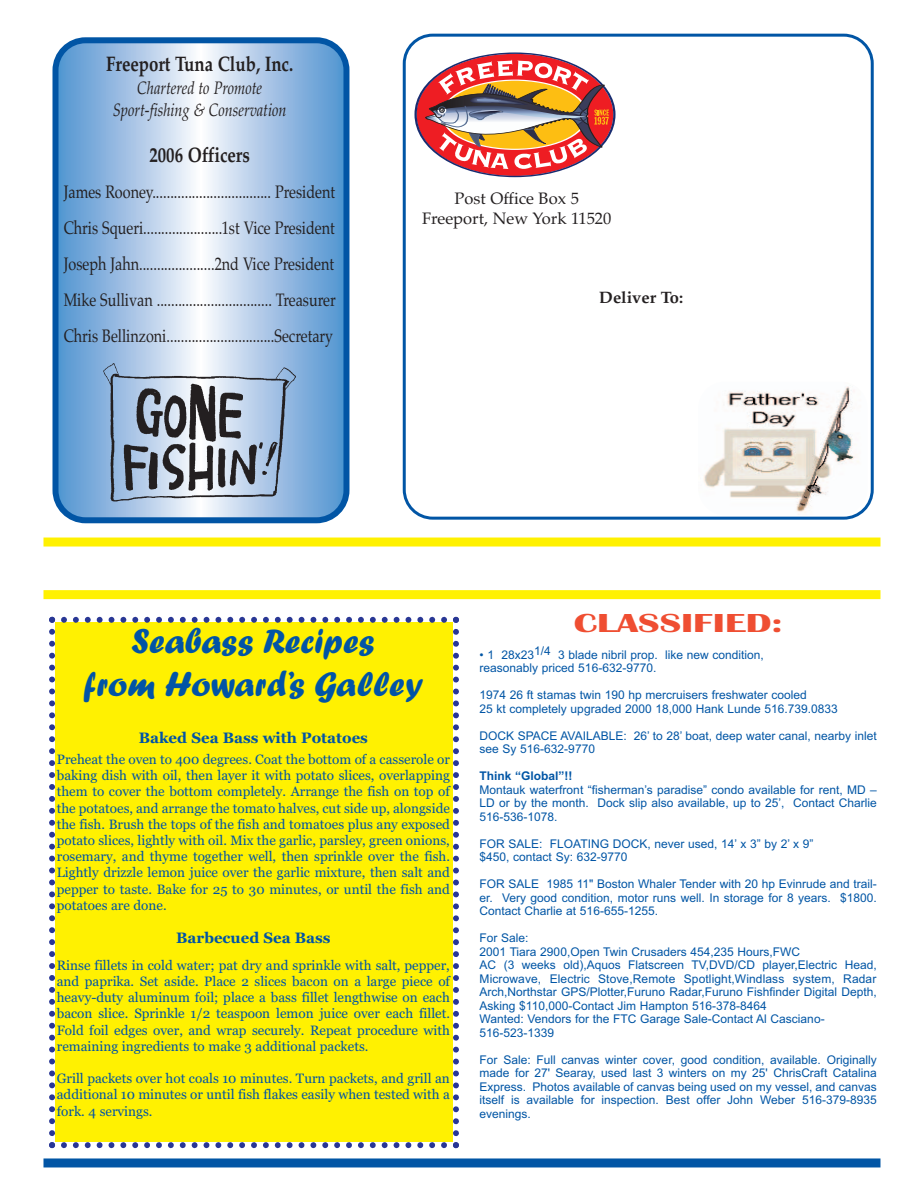
<style>
.page{position:relative;width:918px;height:1188px;background:#fff}
.page>*{position:absolute;margin:0;border:0;box-sizing:border-box;transform-origin:0 0}
.t1{font:36px/43.2px "Forte MT Std";color:#0154a6;text-align:center}
.t2{font:700 27px "Britannic";color:#ef4e32;scale:1.45 1}
.t3{font:700 21px "Palatino";color:#231f20;scale:.8 1}
.t4{font:18px/36px "Palatino";color:#231f20;text-align:justify;scale:.8 1}
.t5{font:italic 18px/21.9px "Palatino";color:#231f20;text-align:center;scale:.8 1}
.t6{font:16.5px/20.1px "Palatino";color:#231f20;text-align:center}
.t7{font:700 16.5px "Palatino";color:#231f20}
.t8{font:700 15px "Georgia";color:#0154a6}
.t9{font:13.5px/16.2px "Georgia";color:#0154a6;text-align:justify}
.t10{font:12px/13.5px "Arial";color:#0155a5}
.t11{font:700 12px "Arial";color:#0155a5}
</style>
<div class="page">
<svg style="left:403px;top:34px;width:471px;height:486px"></svg>
<div style="left:43px;top:590px;width:837px;height:9px;background:#fff101"></div>
<svg style="left:52px;top:37px;width:297px;height:486px;background:#95bae0"></svg>
<img style="left:102px;top:363px;width:194px;height:140px">
<svg style="left:414px;top:52px;width:202px;height:126px"></svg>
<div style="left:43px;top:538px;width:837px;height:9px;background:#fff101"></div>
<div style="left:43px;top:1158px;width:837px;height:9px;background:#0155a5"></div>
<div style="left:49px;top:617px;width:410px;height:531px;background:#fff101"></div>
<img style="left:698px;top:382px;width:170px;height:133px">
<h3 class="t3" style="left:106px;top:51px;width:235px">Freeport Tuna Club, Inc.</h3>
<h3 class="t5" style="left:113px;top:77px;width:218px">Chartered to Promote<br>Sport-fishing &amp; Conservation</h3>
<h3 class="t3" style="left:149px;top:143px;width:127px">2006 Officers</h3>
<p class="t4" style="left:64px;top:174px;width:342px">James Rooney................................. President Chris Squeri......................1st Vice President Joseph Jahn.....................2nd Vice President Mike Sullivan ................................ Treasurer Chris Bellinzoni..............................Secretary</p>
<h3 class="t6" style="left:422px;top:188px;width:191px">Post Office Box 5<br>Freeport, New York 11520</h3>
<h3 class="t7" style="left:599px;top:288px;width:85px">Deliver To:</h3>
<h1 class="t1" style="left:84px;top:622px;width:341px">Seabass Recipes<br>from Howard’s Galley</h1>
<p class="t8" style="left:139px;top:729px;width:231px">Baked Sea Bass with Potatoes</p>
<p class="t9" style="left:57px;top:751px;width:395px">Preheat the oven to 400 degrees. Coat the bottom of a casserole or baking dish with oil, then layer it with potato slices, overlapping them to cover the bottom completely. Arrange the fish on top of the potatoes, and arrange the tomato halves, cut side up, alongside the fish. Brush the tops of the fish and tomatoes plus any exposed potato slices, lightly with oil. Mix the garlic, parsley, green onions, rosemary, and thyme together well, then sprinkle over the fish.<br>Lightly drizzle lemon juice over the garlic mixture, then salt and pepper to taste. Bake for 25 to 30 minutes, or until the fish and potatoes are done.</p>
<p class="t8" style="left:176px;top:929px;width:156px">Barbecued Sea Bass</p>
<p class="t9" style="left:57px;top:957px;width:395px">Rinse fillets in cold water; pat dry and sprinkle with salt, pepper, and paprika. Set aside. Place 2 slices bacon on a large piece of heavy-duty aluminum foil; place a bass fillet lengthwise on each bacon slice. Sprinkle 1/2 teaspoon lemon juice over each fillet.<br>Fold foil edges over, and wrap securely. Repeat procedure with remaining ingredients to make 3 additional packets.</p>
<p class="t9" style="left:57px;top:1071px;width:395px">Grill packets over hot coals 10 minutes. Turn packets, and grill an additional 10 minutes or until fish flakes easily when tested with a fork. 4 servings.</p>
<h2 class="t2" style="left:574px;top:607px;width:146px">CLASSIFIED:</h2>
<p class="t10" style="left:480px;top:648px;width:286px">• 1 28x231/4 3 blade nibril prop. like new condition, reasonably priced 516-632-9770.</p>
<p class="t10" style="left:480px;top:688px;width:360px">1974 26 ft stamas twin 190 hp mercruisers freshwater cooled<br>25 kt completely upgraded 2000 18,000 Hank Lunde 516.739.0833</p>
<p class="t10" style="left:480px;top:729px;width:399px">DOCK SPACE AVAILABLE: 26’ to 28’ boat, deep water canal, nearby inlet see Sy 516-632-9770</p>
<p class="t11" style="left:480px;top:769px;width:95px">Think “Global”!!</p>
<p class="t10" style="left:480px;top:783px;width:399px;text-align:justify">Montauk waterfront “fisherman’s paradise” condo available for rent, MD – LD or by the month. Dock slip also available, up to 25’, Contact Charlie 516-536-1078.</p>
<p class="t10" style="left:480px;top:837px;width:336px">FOR SALE: FLOATING DOCK, never used, 14’ x 3” by 2’ x 9” $450, contact Sy: 632-9770</p>
<p class="t10" style="left:480px;top:877px;width:399px;text-align:justify">FOR SALE 1985 11" Boston Whaler Tender with 20 hp Evinrude and trail&shy;er. Very good condition, motor runs well. In storage for 8 years. $1800.<br>Contact Charlie at 516-655-1255.</p>
<p class="t10" style="left:480px;top:931px;width:399px">For Sale:<br>2001 Tiara 2900,Open Twin Crusaders 454,235 Hours,FWC<br>AC (3 weeks old),Aquos Flatscreen TV,DVD/CD player,Electric Head, Microwave, Electric Stove,Remote Spotlight,Windlass system, Radar Arch,Northstar GPS/Plotter,Furuno Radar,Furuno Fishfinder Digital Depth, Asking $110,000-Contact Jim Hampton 516-378-8464<br>Wanted: Vendors for the FTC Garage Sale-Contact Al Casciano-516-523-1339</p>
<p class="t10" style="left:480px;top:1053px;width:399px;text-align:justify">For Sale: Full canvas winter cover, good condition, available. Originally made for 27' Searay, used last 3 winters on my 25' ChrisCraft Catalina Express. Photos available of canvas being used on my vessel, and canvas itself is available for inspection. Best offer John Weber 516-379-8935 evenings.</p>
</div>
